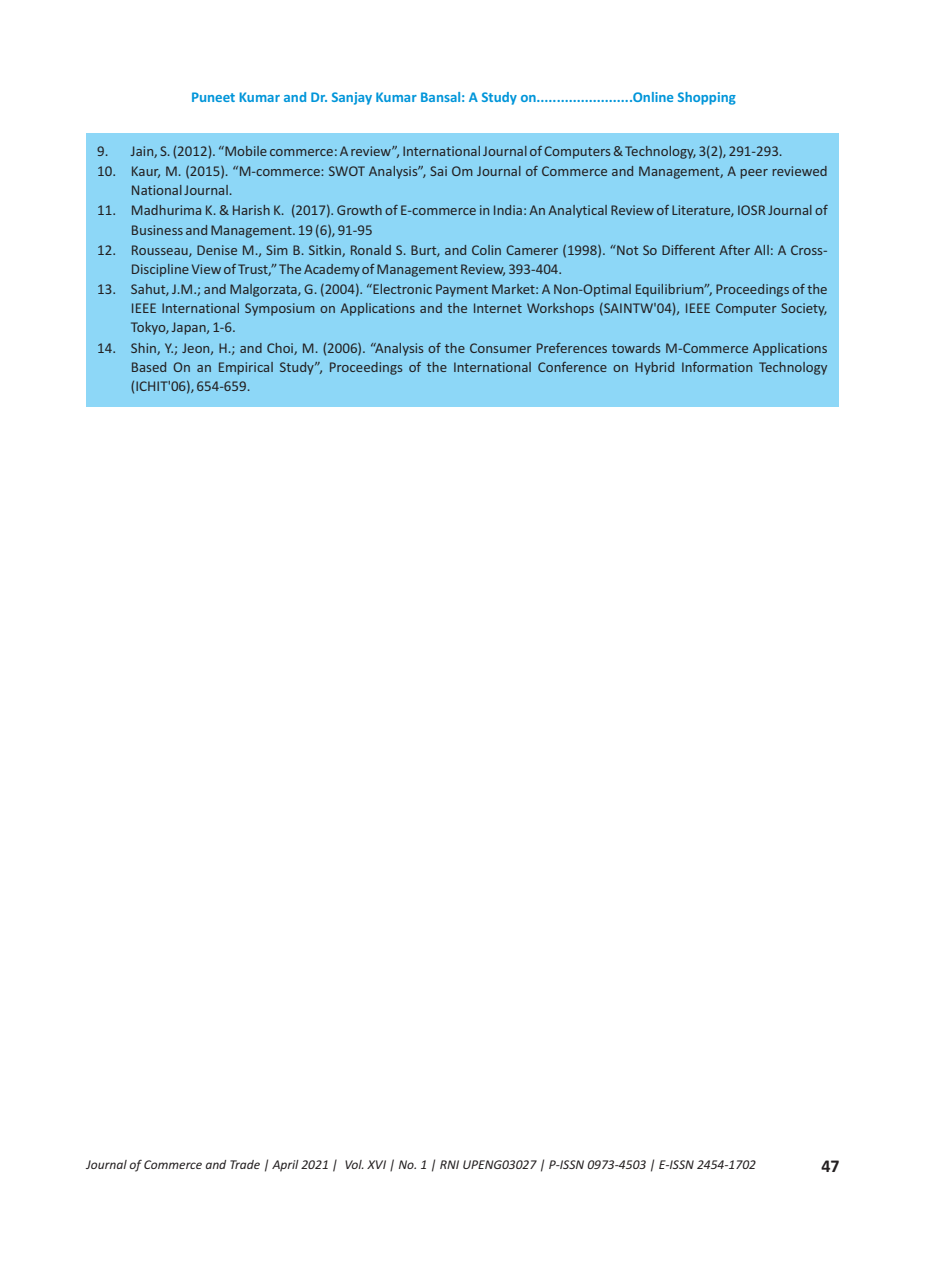
<style>
.page{position:relative;width:925px;height:1263px;background:#fff}
.page>*{position:absolute;margin:0;border:0;box-sizing:border-box;transform-origin:0 0}
.t1{font:700 18px "Calibri";color:#231f20}
.t2{font:15px/19.2px "Calibri";color:#231f20}
.t3{font:700 15px "Calibri";color:#0095d9}
.t4{font:italic 13.5px "Calibri";color:#231f20}
</style>
<div class="page">
<div style="left:86px;top:133px;width:753px;height:274px;background:#8dd7f7"></div>
<p class="t3" style="left:191px;top:90px;width:546px">Puneet Kumar and Dr. Sanjay Kumar Bansal: A Study on........................Online Shopping</p>
<p class="t2" style="left:97px;top:142px;width:687px">9. Jain, S. (2012). “Mobile commerce: A review”, International Journal of Computers &amp; Technology, 3(2), 291-293.</p>
<p class="t2" style="left:131px;top:163px;width:698px;text-indent:-34px">10. Kaur, M. (2015). “M-commerce: SWOT Analysis”, Sai Om Journal of Commerce and Management, A peer reviewed<br>National Journal.</p>
<p class="t2" style="left:131px;top:202px;width:698px;text-indent:-34px">11. Madhurima K. &amp; Harish K. (2017). Growth of E-commerce in India: An Analytical Review of Literature, IOSR Journal of<br>Business and Management. 19 (6), 91-95</p>
<p class="t2" style="left:131px;top:241px;width:698px;text-indent:-34px">12. Rousseau, Denise M., Sim B. Sitkin, Ronald S. Burt, and Colin Camerer (1998). “Not So Different After All: A Cross-<br>Discipline View of Trust,” The Academy of Management Review, 393-404.</p>
<p class="t2" style="left:131px;top:281px;width:698px;text-align:justify;text-indent:-34px">13. Sahut, J.M.; and Malgorzata, G. (2004). “Electronic Payment Market: A Non-Optimal Equilibrium”, Proceedings of the IEEE International Symposium on Applications and the Internet Workshops (SAINTW'04), IEEE Computer Society, Tokyo, Japan, 1-6.</p>
<p class="t2" style="left:131px;top:339px;width:698px;text-align:justify;text-indent:-34px">14. Shin, Y.; Jeon, H.; and Choi, M. (2006). “Analysis of the Consumer Preferences towards M-Commerce Applications Based On an Empirical Study”, Proceedings of the International Conference on Hybrid Information Technology (ICHIT'06), 654-659.</p>
<p class="t4" style="left:87px;top:1159px;width:671px">Journal of Commerce and Trade | April 2021 | Vol. XVI | No. 1 | RNI UPENG03027 | P-ISSN 0973-4503 | E-ISSN 2454-1702</p>
<p class="t1" style="left:821px;top:1158px;width:20px">47</p>
</div>
